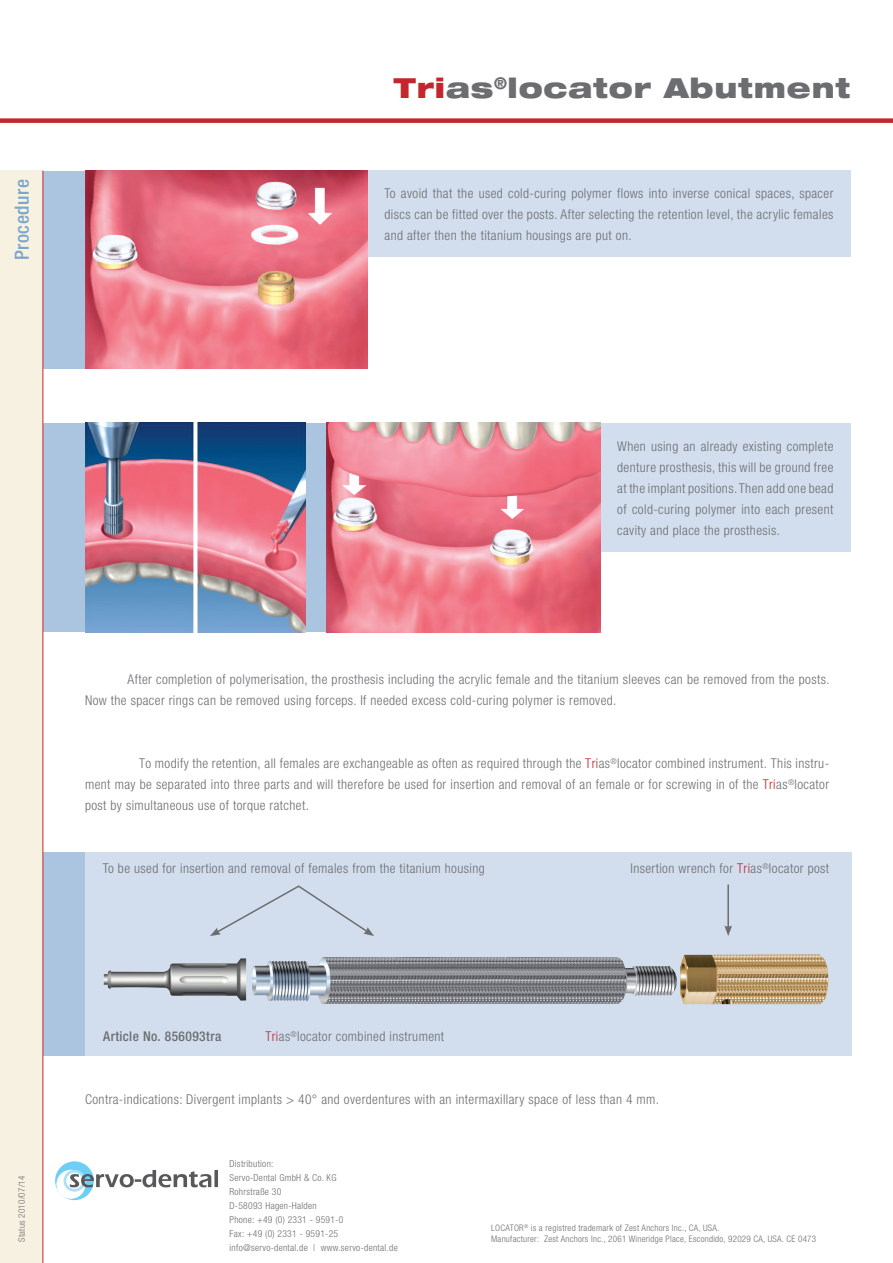
<style>
.page{position:relative;width:893px;height:1263px;background:#fff}
.page>*{position:absolute;margin:0;border:0;box-sizing:border-box;transform-origin:0 0}
.t1{font:900 expanded 27.6px "Helvetica Neue";letter-spacing:.03em;color:#6c6d70}
.t2{font:500 condensed 19.5px "Helvetica Neue";letter-spacing:.03em;color:#7ba5cd}
.t3{font:300 condensed 13.5px/21px "Helvetica Neue";letter-spacing:.03em;color:#6c6d70;text-align:justify}
.t4{font:500 condensed 13.5px "Helvetica Neue";letter-spacing:.03em;color:#6c6d70}
.t5{font:300 condensed 9.6px/14px "Helvetica Neue";letter-spacing:.03em;color:#6c6d70}
.t6{font:300 condensed 9px/10.8px "Helvetica Neue";letter-spacing:.03em;color:#6c6d70}
.s1{color:#c3262c}
</style>
<div class="page">
<div style="left:600px;top:423px;width:250px;height:128px;background:#d2deee"></div>
<div style="left:367px;top:171px;width:483px;height:86px;background:#d2deee"></div>
<div style="left:43px;top:171px;width:42px;height:197px;background:#abc4df"></div>
<div style="left:43px;top:423px;width:318px;height:208px;background:#abc4df"></div>
<div style="left:43px;top:852px;width:42px;height:204px;background:#abc4df"></div>
<div style="left:85px;top:852px;width:766px;height:204px;background:#d2deee"></div>
<div style="left:0;top:171px;width:43px;height:1092px;background:#f6f1e0"></div>
<div style="left:0;top:118px;width:893px;height:5px;background:#c3262c"></div>
<img style="left:85px;top:171px;width:282px;height:197px">
<img style="left:85px;top:423px;width:221px;height:209px">
<img style="left:326px;top:423px;width:274px;height:210px">
<img style="left:252px;top:954px;width:577px;height:51px">
<svg style="left:210px;top:885px;width:164px;height:51px"></svg>
<hr style="left:727px;top:884px;width:2px;height:44px;background:#6c6d70">
<svg style="left:724px;top:925px;width:8px;height:11px"></svg>
<hr style="left:43px;top:171px;width:1px;height:1092px;background:#c3262c">
<svg style="left:55px;top:1161px;width:39px;height:39px"></svg>
<div style="left:56px;top:1170px;width:29px;height:29px;background:#fff;border-radius:50%"></div>
<div style="left:64px;top:1170px;width:21px;height:22px;background:#aae0f9;border-radius:50%"></div>
<svg style="left:66px;top:1172px;width:17px;height:17px"></svg>
<svg style="left:70px;top:1170px;width:148px;height:17px"></svg>
<h2 class="t2" style="left:10px;top:260px;width:83px;rotate:-90deg">Procedure</h2>
<h1 class="t1" style="left:394px;top:70px;width:458px"><span class="s1">Tri</span>as<sup>®</sup>locator Abutment</h1>
<p class="t3" style="left:384px;top:183px;width:450px">To avoid that the used cold-curing polymer flows into inverse conical spaces, spacer discs can be fitted over the posts. After selecting the retention level, the acrylic females and after then the titanium housings are put on.</p>
<p class="t3" style="left:617px;top:435px;width:218px">When using an already existing complete denture prosthesis, this will be ground free at the implant positions. Then add one bead of cold-curing polymer into each present cavity and place the prosthesis.</p>
<p class="t3" style="left:85px;top:669px;width:746px;text-indent:43px">After completion of polymerisation, the prosthesis including the acrylic female and the titanium sleeves can be removed from the posts.<br>Now the spacer rings can be removed using forceps. If needed excess cold-curing polymer is removed.</p>
<p class="t3" style="left:85px;top:753px;width:746px;text-indent:54px">To modify the retention, all females are exchangeable as often as required through the <span class="s1">Tri</span>as<sup>®</sup>locator combined instrument. This instru&shy;ment may be separated into three parts and will therefore be used for insertion and removal of an female or for screwing in of the <span class="s1">Tri</span>as<sup>®</sup>locator post by simultaneous use of torque ratchet.</p>
<p class="t3" style="left:103px;top:858px;width:383px">To be used for insertion and removal of females from the titanium housing</p>
<p class="t3" style="left:630px;top:858px;width:200px">Insertion wrench for <span class="s1">Tri</span>as<sup>®</sup>locator post</p>
<p class="t6" style="left:16px;top:1242px;width:68px;rotate:-90deg">Status 2010/07/14</p>
<p class="t4" style="left:103px;top:1028px;width:119px">Article No. 856093tra</p>
<p class="t3" style="left:265px;top:1026px;width:180px"><span class="s1">Tri</span>as<sup>®</sup>locator combined instrument</p>
<p class="t3" style="left:85px;top:1089px;width:576px">Contra-indications: Divergent implants &gt; 40° and overdentures with an intermaxillary space of less than 4 mm.</p>
<p class="t5" style="left:229px;top:1157px;width:170px">Distribution:<br>Servo-Dental GmbH &amp; Co. KG<br>Rohrstraße 30<br>D-58093 Hagen-Halden<br>Phone: +49 (0) 2331 - 9591-0<br>Fax: +49 (0) 2331 - 9591-25 info@servo-dental.de | www.servo-dental.de</p>
<p class="t6" style="left:491px;top:1223px;width:326px">LOCATOR<sup>®</sup> is a registred trademark of Zest Anchors Inc., CA, USA.<br>Manufacturer: Zest Anchors Inc., 2061 Wineridge Place, Escondido, 92029 CA, USA. CE 0473</p>
</div>
